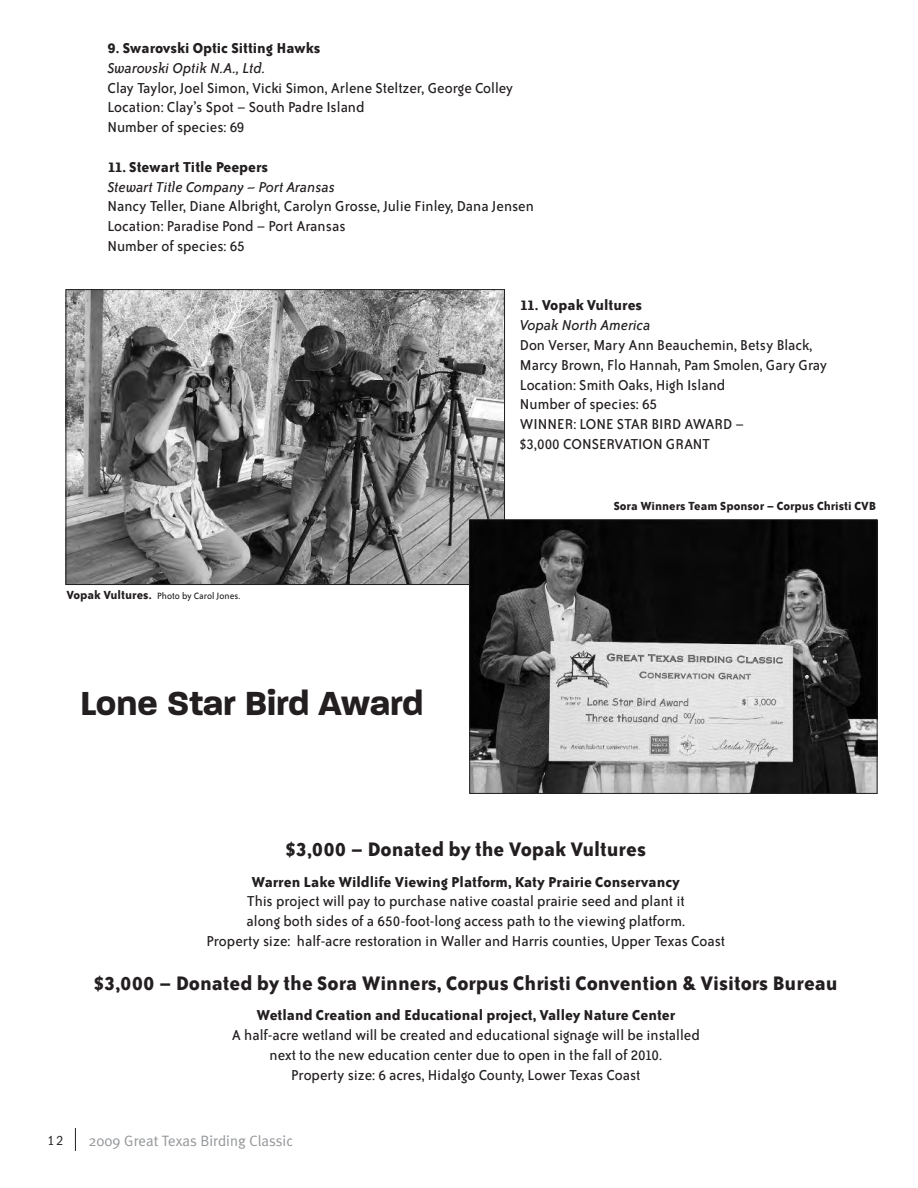
<style>
.page{position:relative;width:918px;height:1188px;background:#fff}
.page>*{position:absolute;margin:0;border:0;box-sizing:border-box;transform-origin:0 0}
.t1{font:700 45px "Paralucent";color:#231f20}
.t2{font:700 22.5px "Bailey Sans ITC";color:#231f20}
.t3{font:16.5px/19.8px "Bailey Sans ITC";color:#231f20}
.t4{font:700 16.5px "Bailey Sans ITC";color:#231f20}
.t5{font:italic 16.5px "Bailey Sans ITC";color:#231f20}
.t6{font:15px "Meta Plus Normal";color:#939598}
.t7{font:700 13.5px "Bailey Sans ITC";color:#231f20}
.t8{font:condensed 13.5px "Franklin Gothic";color:#231f20}
.t9{font:10.5px "Bailey Sans ITC";color:#231f20}
.s1{font-weight:700;font-size:13.5px}
</style>
<div class="page">
<svg style="left:75px;top:1128px;width:1px;height:23px"></svg>
<img style="left:68px;top:291px;width:435px;height:292px">
<div style="left:66px;top:289px;width:439px;height:296px;border:1px solid #231f20"></div>
<img style="left:471px;top:521px;width:405px;height:271px">
<div style="left:469px;top:519px;width:409px;height:275px;border:1px solid #231f20"></div>
<p class="t4" style="left:107px;top:42px;width:214px">9. Swarovski Optic Sitting Hawks</p>
<p class="t5" style="left:107px;top:62px;width:160px">Swarovski Optik N.A., Ltd.</p>
<p class="t3" style="left:107px;top:79px;width:407px">Clay Taylor, Joel Simon, Vicki Simon, Arlene Steltzer, George Colley<br>Location: Clay’s Spot – South Padre Island<br>Number of species: 69</p>
<p class="t4" style="left:107px;top:161px;width:162px">11. Stewart Title Peepers</p>
<p class="t5" style="left:107px;top:181px;width:229px">Stewart Title Company – Port Aransas</p>
<p class="t3" style="left:107px;top:198px;width:428px">Nancy Teller, Diane Albright, Carolyn Grosse, Julie Finley, Dana Jensen<br>Location: Paradise Pond – Port Aransas<br>Number of species: 65</p>
<p class="t4" style="left:520px;top:300px;width:124px">11. Vopak Vultures</p>
<p class="t5" style="left:520px;top:319px;width:132px">Vopak North America</p>
<p class="t3" style="left:520px;top:336px;width:309px">Don Verser, Mary Ann Beauchemin, Betsy Black, Marcy Brown, Flo Hannah, Pam Smolen, Gary Gray Location: Smith Oaks, High Island<br>Number of species: 65<br>WINNER: LONE STAR BIRD AWARD –<br>$3,000 CONSERVATION GRANT</p>
<p class="t9" style="left:66px;top:592px;width:176px"><span class="s1">Vopak Vultures.</span> Photo by Carol Jones.</p>
<h1 class="t1" style="left:80px;top:673px;width:345px">Lone Star Bird Award</h1>
<p class="t7" style="left:614px;top:501px;width:264px">Sora Winners Team Sponsor – Corpus Christi CVB</p>
<h2 class="t2" style="left:285px;top:841px;width:362px">$3,000 – Donated by the Vopak Vultures</h2>
<p class="t4" style="left:252px;top:876px;width:430px">Warren Lake Wildlife Viewing Platform, Katy Prairie Conservancy</p>
<p class="t3" style="left:207px;top:893px;width:520px;text-align:center">This project will pay to purchase native coastal prairie seed and plant it<br>along both sides of a 650-foot-long access path to the viewing platform.<br>Property size: half-acre restoration in Waller and Harris counties, Upper Texas Coast</p>
<h2 class="t2" style="left:94px;top:975px;width:746px">$3,000 – Donated by the Sora Winners, Corpus Christi Convention &amp; Visitors Bureau</h2>
<p class="t4" style="left:257px;top:1009px;width:420px">Wetland Creation and Educational project, Valley Nature Center</p>
<p class="t3" style="left:232px;top:1026px;width:470px;text-align:center">A half-acre wetland will be created and educational signage will be installed next to the new education center due to open in the fall of 2010.<br>Property size: 6 acres, Hidalgo County, Lower Texas Coast</p>
<p class="t8" style="left:48px;top:1136px;width:17px">12</p>
<p class="t6" style="left:89px;top:1132px;width:206px">2009 Great Texas Birding Classic</p>
</div>
